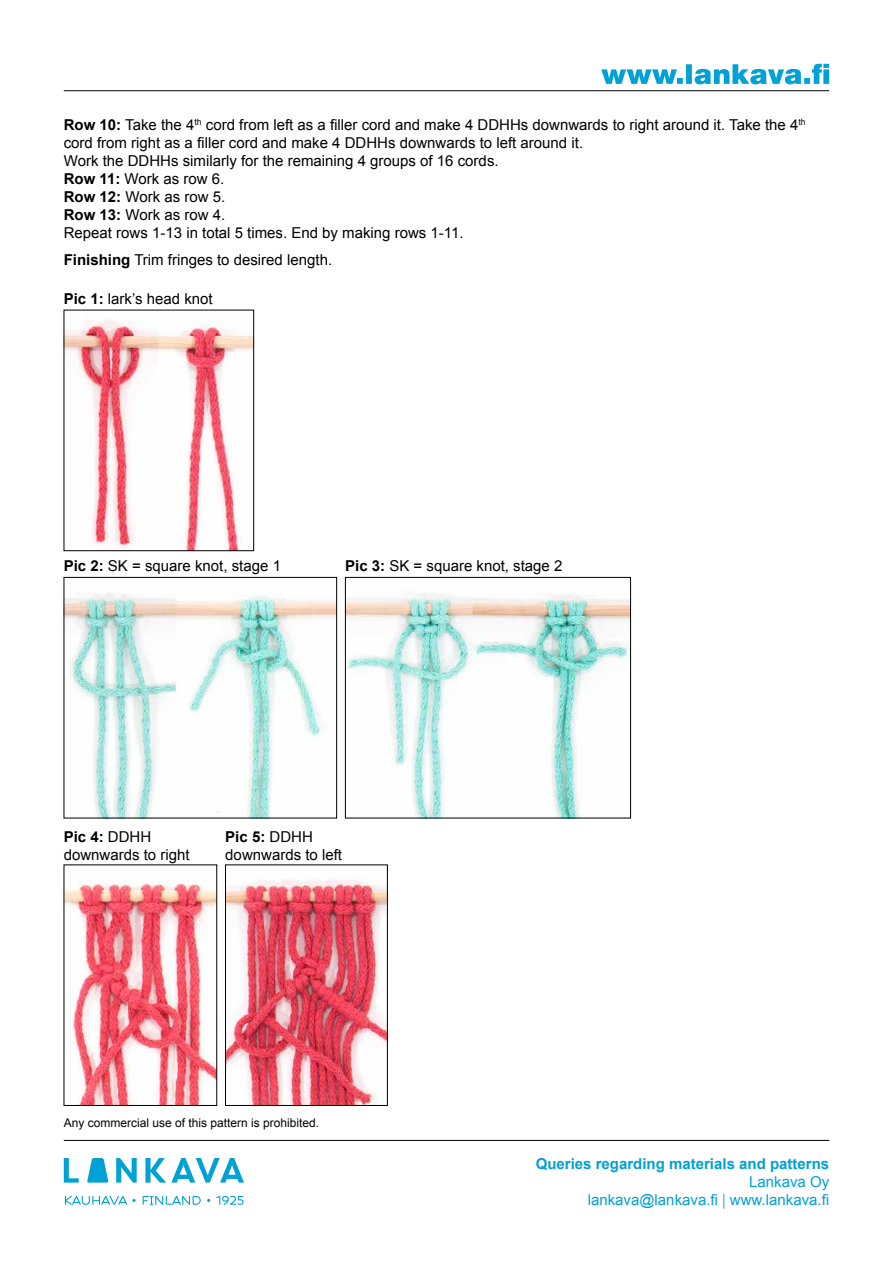
<style>
.page{position:relative;width:893px;height:1263px;background:#fff}
.page>*{position:absolute;margin:0;border:0;box-sizing:border-box;transform-origin:0 0}
.t1{font:15px/18px "Arial";color:#000}
.t2{font:15px/18px "Arial";color:#00a1d4;text-align:right}
.t3{font:700 15px "Arial";color:#00a1d4}
.t4{font:12px "Arial";color:#000}
.s1{font-weight:700}
.s2{font-family:"Source Sans Pro"}
</style>
<div class="page">
<svg style="left:64px;top:1158px;width:15px;height:24px"></svg>
<svg style="left:87px;top:1158px;width:21px;height:24px"></svg>
<svg style="left:116px;top:1158px;width:21px;height:24px"></svg>
<svg style="left:145px;top:1158px;width:99px;height:24px"></svg>
<svg style="left:65px;top:1196px;width:71px;height:9px"></svg>
<svg style="left:143px;top:1196px;width:58px;height:9px"></svg>
<svg style="left:216px;top:1196px;width:28px;height:9px"></svg>
<hr style="left:64px;top:90px;width:765px;height:1px;background:#000">
<hr style="left:64px;top:1140px;width:765px;height:1px;background:#000">
<svg style="left:601px;top:64px;width:228px;height:20px"></svg>
<img style="left:66px;top:320px;width:186px;height:229px">
<div style="left:64px;top:310px;width:190px;height:241px;border:1px solid #000"></div>
<img style="left:66px;top:593px;width:269px;height:223px">
<div style="left:64px;top:577px;width:273px;height:241px;border:1px solid #000"></div>
<img style="left:347px;top:593px;width:282px;height:223px">
<div style="left:345px;top:577px;width:286px;height:241px;border:1px solid #000"></div>
<img style="left:227px;top:876px;width:159px;height:228px">
<div style="left:225px;top:865px;width:163px;height:241px;border:1px solid #000"></div>
<img style="left:66px;top:876px;width:149px;height:228px">
<p class="t1" style="left:64px;top:116px;width:743px"><span class="s1">Row 10:</span> Take the 4<sup>th</sup> cord from left as a filler cord and make 4 DDHHs downwards to right around it. Take the 4<sup>th </sup>cord from right as a filler cord and make 4 DDHHs downwards to left around it.<br>Work the DDHHs similarly for the remaining 4 groups of 16 cords.<br><span class="s1">Row 11:</span> Work as row 6.<br><span class="s1">Row 12:</span> Work as row 5.<br><span class="s1">Row 13:</span> Work as row 4.<br>Repeat rows 1-13 in total 5 times. End by making rows 1-11.</p>
<p class="t1" style="left:64px;top:251px;width:270px"><span class="s1">Finishing</span> Trim fringes to desired length.</p>
<p class="t1" style="left:64px;top:290px;width:150px"><span class="s1">Pic 1:</span> lark’s head knot</p>
<p class="t1" style="left:64px;top:557px;width:219px"><span class="s1">Pic 2:</span> SK = square knot, stage 1</p>
<p class="t1" style="left:345px;top:557px;width:219px"><span class="s1">Pic 3:</span> SK = square knot, stage 2</p>
<p class="t1" style="left:64px;top:828px;width:127px"><span class="s1">Pic 4:</span> DDHH downwards to right</p>
<p class="t1" style="left:225px;top:828px;width:118px"><span class="s1">Pic 5:</span> DDHH downwards to left</p>
<p class="t4" style="left:64px;top:1115px;width:257px">Any commercial use of this pattern is prohibited.</p>
<p class="t3" style="left:536px;top:1153px;width:295px">Queries regarding materials and patterns</p>
<p class="t2" style="left:588px;top:1173px;width:243px">Lankava Oy<br>lankava@lankava.fi <span class="s2">|</span> www.lankava.fi</p>
</div>
